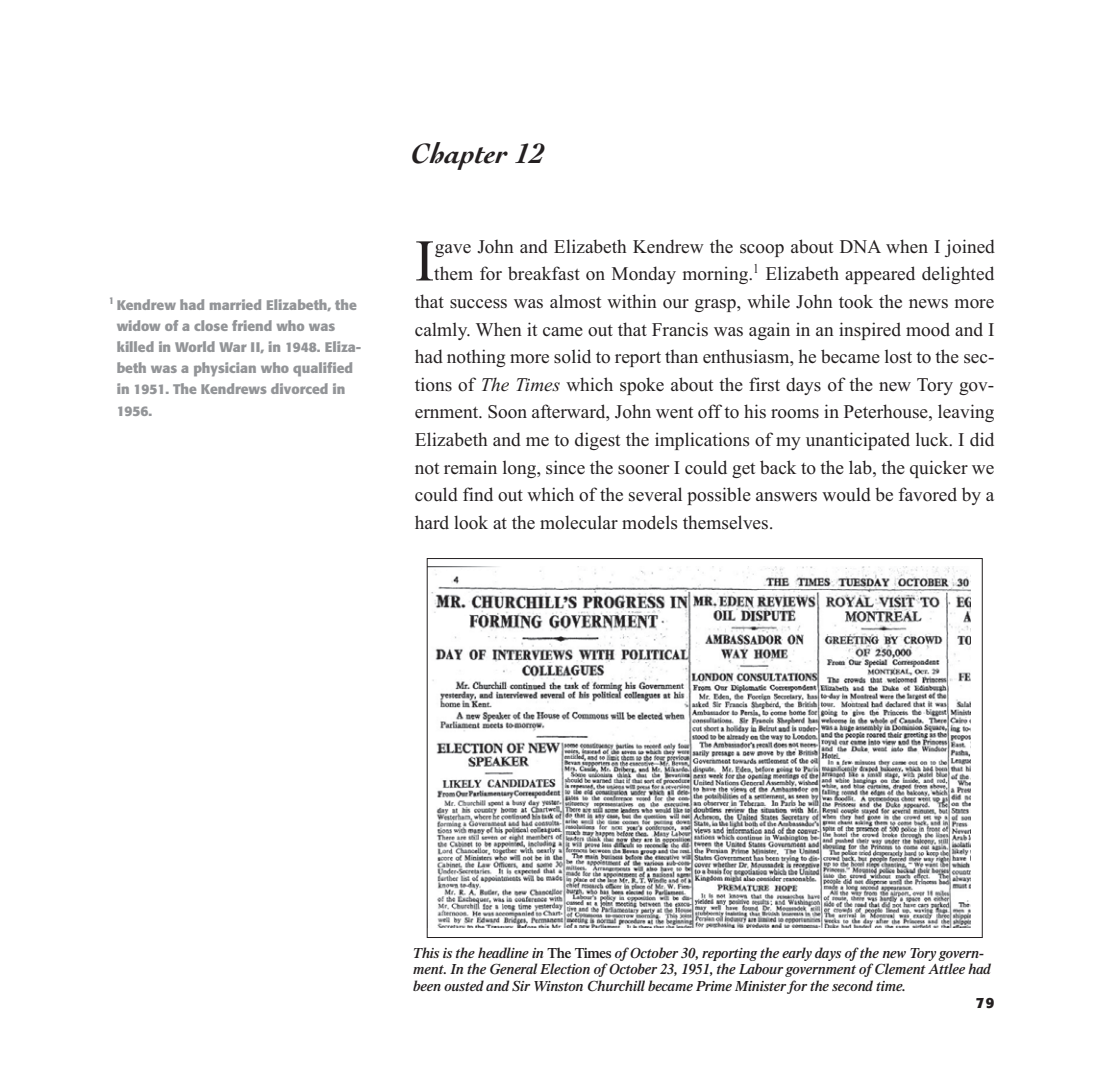
<style>
.page{position:relative;width:1095px;height:1092px;background:#fff}
.page>*{position:absolute;margin:0;border:0;box-sizing:border-box;transform-origin:0 0}
.t1{font:59px "Times New Roman";color:#231f20}
.t2{font:italic 700 29.4px "Cochin LT Std";color:#231f20}
.t3{font:19.2px "Times New Roman";color:#231f20}
.t4{font:italic 600 14.8px/16.6px "Times LT Std";letter-spacing:-.015em;color:#231f20}
.t5{font:700 14.8px "Formata";color:#231f20}
.t6{font:700 13.8px/21.2px "Formata";color:#939598}
.s1{font-style:italic}
.s2{font-style:normal}
</style>
<div class="page">
<img style="left:429px;top:567px;width:541px;height:360px">
<p class="t6" style="left:117px;top:295px;width:246px;text-indent:-7px"><sup>1</sup> Kendrew had married Elizabeth, the widow of a close friend who was killed in World War II, in 1948. Eliza&shy;beth was a physician who qualified in 1951. The Kendrews divorced in<br>1956.</p>
<h2 class="t2" style="left:411px;top:142px;width:135px">Chapter 12</h2>
<h1 class="t1" style="left:415px;top:239px;width:21px">I</h1>
<p class="t3" style="left:435px;top:239px;width:561px">gave John and Elizabeth Kendrew the scoop about DNA when I joined</p>
<p class="t3" style="left:434px;top:267px;width:561px">them for breakfast on Monday morning.<sup>1</sup> Elizabeth appeared delighted</p>
<p class="t3" style="left:415px;top:295px;width:581px">that success was almost within our grasp, while John took the news more</p>
<p class="t3" style="left:415px;top:322px;width:581px">calmly. When it came out that Francis was again in an inspired mood and I</p>
<p class="t3" style="left:415px;top:350px;width:581px">had nothing more solid to report than enthusiasm, he became lost to the sec-</p>
<p class="t3" style="left:415px;top:377px;width:581px">tions of <span class="s1">The Times</span> which spoke about the first days of the new Tory gov-</p>
<p class="t3" style="left:415px;top:405px;width:581px">ernment. Soon afterward, John went off to his rooms in Peterhouse, leaving</p>
<p class="t3" style="left:415px;top:432px;width:581px">Elizabeth and me to digest the implications of my unanticipated luck. I did</p>
<p class="t3" style="left:415px;top:460px;width:581px">not remain long, since the sooner I could get back to the lab, the quicker we</p>
<p class="t3" style="left:415px;top:488px;width:581px">could find out which of the several possible answers would be favored by a</p>
<p class="t3" style="left:415px;top:515px;width:360px">hard look at the molecular models themselves.</p>
<p class="t4" style="left:413px;top:945px;width:579px">This is the headline in <span class="s2">The Times</span> of October 30, reporting the early days of the new Tory govern&shy;ment. In the General Election of October 23, 1951, the Labour government of Clement Attlee had been ousted and Sir Winston Churchill became Prime Minister for the second time.</p>
<p class="t5" style="left:975px;top:996px;width:20px">79</p>
</div>
